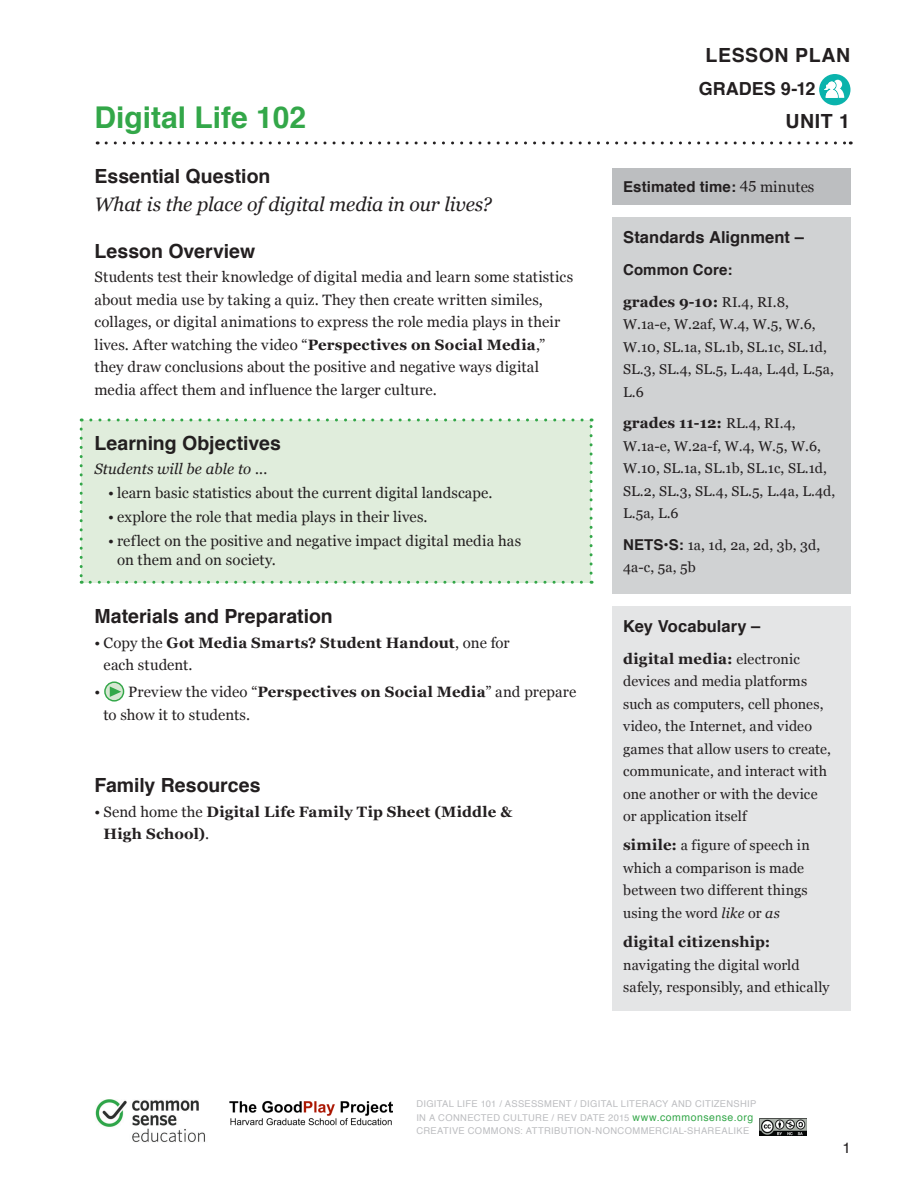
<style>
.page{position:relative;width:918px;height:1188px;background:#fff}
.page>*{position:absolute;margin:0;border:0;box-sizing:border-box;transform-origin:0 0}
.t1{font:700 30px "Helvetica";color:#33a749}
.t2{font:700 19.5px "Helvetica";color:#231f20}
.t3{font:italic 19.5px "Georgia";letter-spacing:-.01em;color:#231f20}
.t4{font:700 19.5px "Helvetica";letter-spacing:.03em;color:#231f20}
.t5{font:700 18px "Helvetica";color:#231f20}
.Small_Header{font:700 16.5px "Helvetica";letter-spacing:.005em;color:#231f20}
.Text{font:15px/22.5px "Georgia";letter-spacing:.005em;color:#231f20}
.Bullet{font:700 15px/22.5px "Georgia";letter-spacing:.015em;color:#231f20}
.Text-2{font:700 15px "Georgia";letter-spacing:.005em;color:#231f20}
.Text-3{font:700 15px "Helvetica";letter-spacing:.005em;color:#231f20}
.Text-4{font:italic 15px "Georgia";letter-spacing:.005em;color:#231f20}
.t6{font:15px "Helvetica";color:#231f20}
.Bullet-2{font:14.25px/22.5px "Georgia";letter-spacing:.01em;color:#231f20}
.Text-5{font:14.25px/22.5px "Georgia";letter-spacing:.005em;color:#231f20}
.t7{font:9.3px/13.5px "Helvetica";letter-spacing:.035em;color:#bcbdc0}
.s1{font-weight:700}
.s2{font-weight:400}
.s3{font-family:"Georgia";font-weight:400}
.s4{font-weight:400;font-size:14.25px}
.s5{font-family:"Helvetica";font-weight:700;font-size:15px}
.s6{font-weight:700;font-size:15px}
.s7{font-style:italic}
.s8{font-size:10.5px;color:#33a749}
</style>
<div class="page">
<div style="left:819px;top:74px;width:31px;height:31px;background:#0ab3ac;border-radius:50%"></div>
<svg style="left:824px;top:80px;width:20px;height:18px"></svg>
<svg style="left:106px;top:141px;width:745px;height:3px"></svg>
<img style="left:230px;top:1100px;width:162px;height:26px">
<img style="left:760px;top:1119px;width:47px;height:16px">
<img style="left:95px;top:1099px;width:110px;height:44px">
<div style="left:81px;top:420px;width:510px;height:162px;background:#e0eddc"></div>
<svg style="left:80px;top:429px;width:3px;height:155px"></svg>
<svg style="left:90px;top:581px;width:502px;height:3px"></svg>
<svg style="left:590px;top:418px;width:3px;height:155px"></svg>
<svg style="left:81px;top:418px;width:501px;height:4px"></svg>
<svg style="left:105px;top:682px;width:19px;height:19px"></svg>
<div style="left:104px;top:681px;width:20px;height:21px;border:1px solid #33a749;border-radius:50%"></div>
<svg style="left:110px;top:686px;width:11px;height:11px"></svg>
<div style="left:612px;top:168px;width:238px;height:37px;background:#bcbec0"></div>
<div style="left:612px;top:217px;width:238px;height:377px;background:#d0d2d3"></div>
<div style="left:612px;top:607px;width:238px;height:404px;background:#e4e5e6"></div>
<h2 class="t4" style="left:706px;top:40px;width:146px">LESSON PLAN</h2>
<h1 class="t1" style="left:94px;top:93px;width:213px">Digital Life 102</h1>
<p class="t2" style="left:94px;top:161px;width:177px">Essential Question</p>
<p class="t3" style="left:94px;top:190px;width:399px">What is the place of digital media in our lives?</p>
<p class="t2" style="left:94px;top:235px;width:162px">Lesson Overview</p>
<p class="Text" style="left:94px;top:265px;width:480px">Students test their knowledge of digital media and learn some statistics about media use by taking a quiz. They then create written similes, collages, or digital animations to express the role media plays in their lives. After watching the video “<span class="s1">Perspectives on Social Media</span>,” they draw conclusions about the positive and negative ways digital media affect them and influence the larger culture.</p>
<p class="t2" style="left:94px;top:427px;width:188px">Learning Objectives</p>
<p class="Text-4" style="left:94px;top:458px;width:174px">Students will be able to ...</p>
<p class="Text" style="left:108px;top:481px;width:386px">• learn basic statistics about the current digital landscape.</p>
<p class="Text" style="left:108px;top:505px;width:321px">• explore the role that media plays in their lives.</p>
<p class="Text" style="left:117px;top:530px;width:406px;line-height:19.5px;text-indent:-9px">• reflect on the positive and negative impact digital media has on them and on society.</p>
<p class="t2" style="left:94px;top:600px;width:240px">Materials and Preparation</p>
<p class="Bullet" style="left:104px;top:631px;width:408px;text-indent:-9px"><span class="s2">• Copy the</span> Got Media Smarts? Student Handout<span class="s2">, one for each student.</span></p>
<p class="Text" style="left:104px;top:680px;width:475px;text-indent:-9px">• Preview the video “<span class="s1">Perspectives on Social Media</span>” and prepare to show it to students.</p>
<p class="t2" style="left:94px;top:769px;width:168px">Family Resources</p>
<p class="Bullet" style="left:104px;top:799px;width:410px;text-indent:-9px"><span class="s2">• Send home the</span> Digital Life Family Tip Sheet (Middle &amp;<br>High School)<span class="s2">.</span></p>
<p class="t5" style="left:699px;top:74px;width:118px">GRADES 9-12</p>
<h2 class="t2" style="left:785px;top:105px;width:66px">UNIT 1</h2>
<p class="Text-3" style="left:623px;top:174px;width:193px">Estimated time: <span class="s3">45 minutes</span></p>
<p class="Small_Header" style="left:623px;top:224px;width:182px">Standards Alignment –</p>
<p class="Text-3" style="left:623px;top:257px;width:111px">Common Core:</p>
<p class="Text-2" style="left:623px;top:290px;width:167px">grades 9-10: <span class="s4">RI.4, RI.8,</span></p>
<p class="Text-5" style="left:623px;top:312px;width:212px">W.1a-e, W.2af, W.4, W.5, W.6,<br>W.10, SL.1a, SL.1b, SL.1c, SL.1d,<br>SL.3, SL.4, SL.5, L.4a, L.4d, L.5a,<br>L.6</p>
<p class="Text-2" style="left:623px;top:412px;width:174px">grades 11-12: <span class="s4">RL.4, RI.4,</span></p>
<p class="Text-5" style="left:623px;top:434px;width:214px">W.1a-e, W.2a-f, W.4, W.5, W.6,<br>W.10, SL.1a, SL.1b, SL.1c, SL.1d,<br>SL.2, SL.3, SL.4, SL.5, L.4a, L.4d,<br>L.5a, L.6</p>
<p class="Text-5" style="left:623px;top:533px;width:199px"><span class="s5">NETS•S:</span> 1a, 1d, 2a, 2d, 3b, 3d,<br>4a-c, 5a, 5b</p>
<p class="Small_Header" style="left:623px;top:613px;width:139px">Key Vocabulary –</p>
<p class="Bullet" style="left:623px;top:646px;width:178px">digital media: <span class="s4">electronic</span></p>
<p class="Bullet-2" style="left:623px;top:669px;width:209px">devices and media platforms such as computers, cell phones, video, the Internet, and video games that allow users to create, communicate, and interact with one another or with the device or application itself</p>
<p class="Bullet-2" style="left:623px;top:834px;width:188px"><span class="s6">simile:</span> a figure of speech in which a comparison is made between two different things using the word <span class="s7">like</span> or <span class="s7">as</span></p>
<p class="Bullet" style="left:623px;top:930px;width:149px">digital citizenship:</p>
<p class="Bullet-2" style="left:623px;top:953px;width:208px">navigating the digital world safely, responsibly, and ethically</p>
<p class="t7" style="left:416px;top:1098px;width:342px">DIGITAL LIFE 101 / ASSESSMENT / DIGITAL LITERACY AND CITIZENSHIP<br>IN A CONNECTED CULTURE / REV DATE 2015 <span class="s8">www.commonsense.org</span></p>
<p class="t7" style="left:416px;top:1125px;width:335px">CREATIVE COMMONS: ATTRIBUTION-NONCOMMERCIAL-SHAREALIKE</p>
<p class="t6" style="left:842px;top:1137px;width:10px">1</p>
</div>
